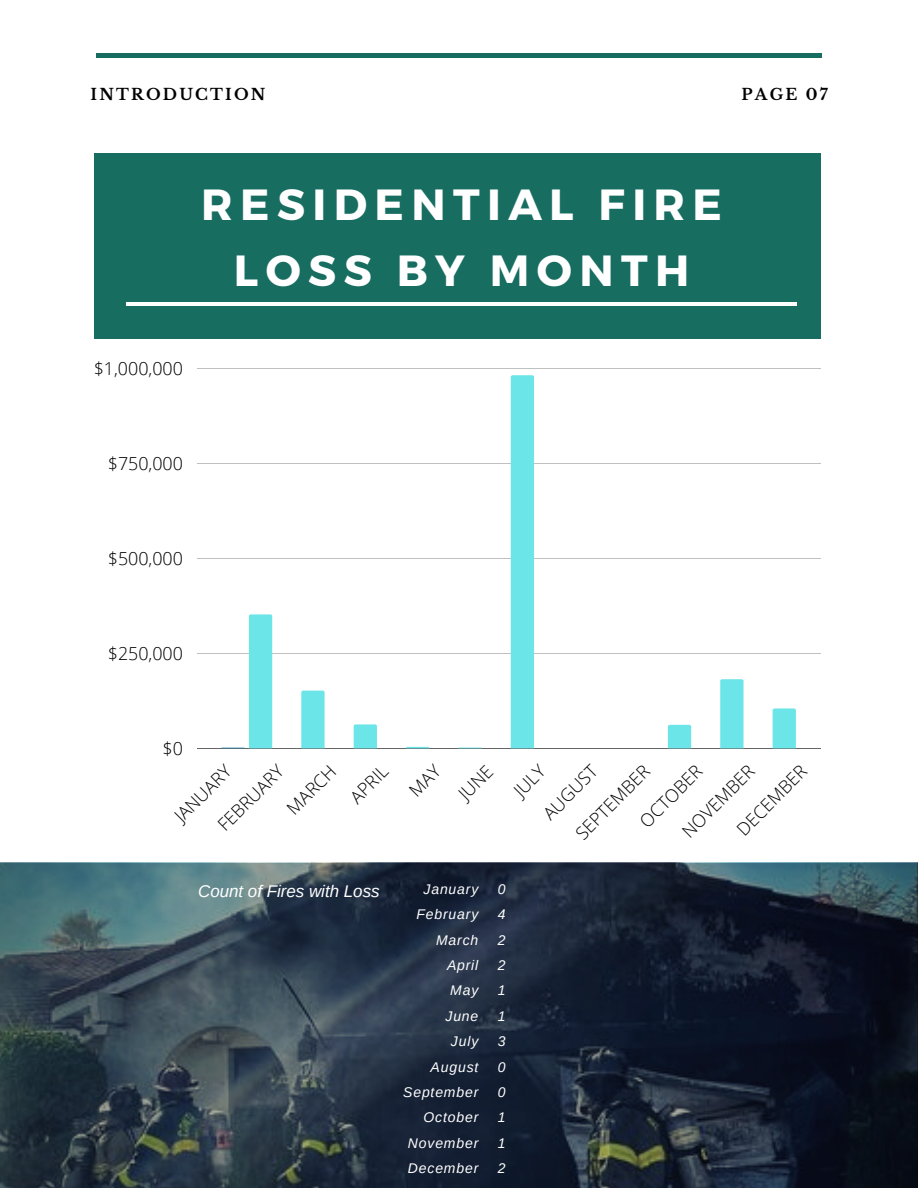
<style>
.page{position:relative;width:918px;height:1188px;background:#fff}
.page>*{position:absolute;margin:0;border:0;box-sizing:border-box;transform-origin:0 0}
.t1{font:700 43.65px/65.6px "Montserrat";letter-spacing:.17em;color:#fff;text-align:center}
.t2{font:300 17.85px/37px "Open Sans";color:#000}
.t3{font:italic 16.95px "Arimo";color:#fff}
.t4{font:700 15.6px "Libre Baskerville";letter-spacing:.14em;color:#000}
.t5{font:italic 13.95px/25.3px "Arimo";letter-spacing:.06em;color:#fff;text-align:right}
</style>
<div class="page">
<div style="left:94px;top:153px;width:727px;height:186px;background:#186d61"></div>
<hr style="left:126px;top:302px;width:671px;height:4px;background:#fff">
<svg style="left:0;top:862px;width:918px;height:326px;background:#253341"></svg>
<div style="left:96px;top:53px;width:726px;height:5px;background:#186d61"></div>
<hr style="left:197px;top:368px;width:623px;height:1px;background:#000">
<hr style="left:197px;top:463px;width:623px;height:1px;background:#000">
<hr style="left:197px;top:558px;width:623px;height:1px;background:#000">
<hr style="left:197px;top:653px;width:623px;height:1px;background:#000">
<hr style="left:197px;top:748px;width:623px;height:1px;background:#000">
<div style="left:511px;top:375px;width:23px;height:373px;background:#6ce5e8"></div>
<svg style="left:668px;top:725px;width:23px;height:23px"></svg>
<svg style="left:720px;top:679px;width:24px;height:69px;background:#70e5e8"></svg>
<svg style="left:773px;top:708px;width:23px;height:40px"></svg>
<svg style="left:221px;top:614px;width:261px;height:135px"></svg>
<p class="t4" style="left:91px;top:85px;width:176px">INTRODUCTION</p>
<p class="t4" style="left:742px;top:85px;width:88px">PAGE 07</p>
<h1 class="t1" style="left:201px;top:170px;width:522px">RESIDENTIAL FIRE<br>LOSS BY MONTH</h1>
<p class="t2" style="left:94px;top:350px;width:91px">$1,000,000</p>
<p class="t2" style="left:108px;top:445px;width:77px">$750,000</p>
<p class="t2" style="left:108px;top:540px;width:77px">$500,000</p>
<p class="t2" style="left:108px;top:635px;width:77px">$250,000</p>
<p class="t2" style="left:163px;top:730px;width:22px">$0</p>
<p class="t2" style="left:164px;top:805px;width:73px;rotate:-45deg">JANUARY</p>
<p class="t2" style="left:208px;top:814px;width:86px;rotate:-45deg">FEBRUARY</p>
<p class="t2" style="left:277px;top:798px;width:62px;rotate:-45deg">MARCH</p>
<p class="t2" style="left:340px;top:787px;width:47px;rotate:-45deg">APRIL</p>
<p class="t2" style="left:422px;top:757px;width:41px;text-indent:-33px;rotate:-45deg">MAY<br>JUNE</p>
<p class="t2" style="left:503px;top:780px;width:37px;rotate:-45deg">JULY</p>
<p class="t2" style="left:533px;top:803px;width:70px;rotate:-45deg">AUGUST</p>
<p class="t2" style="left:630px;top:811px;width:81px;rotate:-45deg">OCTOBER</p>
<p class="t2" style="left:672px;top:821px;width:95px;rotate:-45deg">NOVEMBER</p>
<p class="t2" style="left:727px;top:819px;width:92px;rotate:-45deg">DECEMBER</p>
<p class="t2" style="left:565px;top:823px;width:98px;rotate:-45deg">SEPTEMBER</p>
<p class="t3" style="left:198px;top:882px;width:183px">Count of Fires with Loss</p>
<p class="t5" style="left:403px;top:876px;width:77px">January<br>February<br>March<br>April<br>May<br>June<br>July<br>August<br>September<br>October<br>November<br>December</p>
<p class="t5" style="left:498px;top:876px;width:9px;text-align:justify">0<br>4<br>2<br>2<br>1<br>1<br>3<br>0<br>0<br>1<br>1<br>2</p>
</div>
